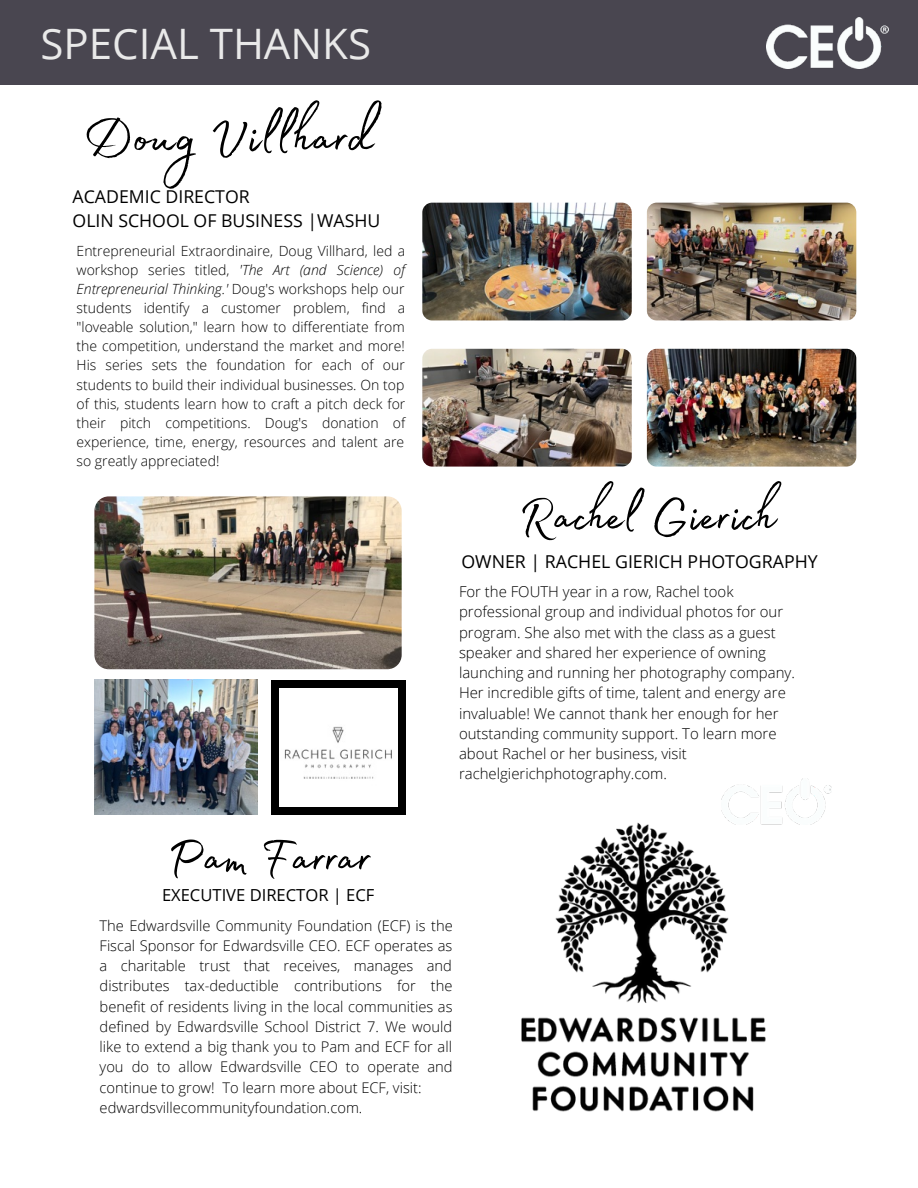
<style>
.page{position:relative;width:918px;height:1188px;background:#fff}
.page>*{position:absolute;margin:0;border:0;box-sizing:border-box;transform-origin:0 0}
.t1{font:66.45px "Madelyn Fill";color:#000}
.t2{font:63.45px "Madelyn Fill";color:#000}
.t3{font:42px "Open Sans";color:#e9e9e9}
.t4{font:17.7px/24.3px "Open Sans";color:#000}
.t5{font:16.65px "Open Sans";color:#000}
.t6{font:300 15px/20.2px "Open Sans";color:#000}
.t7{font:300 14.7px/20.2px "Open Sans";color:#000}
.t8{font:300 13.95px/19.2px "Open Sans";color:#000;text-align:justify}
.s1{font-style:italic}
</style>
<div class="page">
<img style="left:722px;top:778px;width:109px;height:46px">
<img style="left:647px;top:349px;width:209px;height:118px;border-radius:10px">
<img style="left:647px;top:203px;width:209px;height:117px;border-radius:10px">
<img style="left:94px;top:496px;width:308px;height:173px;border-radius:14px">
<img style="left:422px;top:203px;width:210px;height:117px;border-radius:10px">
<img style="left:422px;top:349px;width:210px;height:118px;border-radius:10px">
<img style="left:521px;top:801px;width:289px;height:311px">
<img style="left:94px;top:680px;width:164px;height:135px">
<div style="left:271px;top:680px;width:134px;height:134px;background:#000"></div>
<img style="left:279px;top:689px;width:119px;height:118px">
<div style="left:0;top:0;width:918px;height:84px;background:#494650"></div>
<img style="left:767px;top:17px;width:121px;height:51px">
<h3 class="t3" style="left:41px;top:14px;width:332px">SPECIAL THANKS</h3>
<h1 class="t1" style="left:83px;top:87px;width:290px">Doug Villhard</h1>
<p class="t4" style="left:73px;top:184px;width:309px">ACADEMIC DIRECTOR<br>OLIN SCHOOL OF BUSINESS |WASHU</p>
<p class="t8" style="left:77px;top:241px;width:330px">Entrepreneurial Extraordinaire, Doug Villhard, led a workshop series titled, <span class="s1">'The Art (and Science) of Entrepreneurial Thinking.'</span> Doug's workshops help our students identify a customer problem, find a "loveable solution," learn how to differentiate from the competition, understand the market and more!<br>His series sets the foundation for each of our students to build their individual businesses. On top of this, students learn how to craft a pitch deck for their pitch competitions. Doug's donation of experience, time, energy, resources and talent are so greatly appreciated!</p>
<h2 class="t2" style="left:167px;top:809px;width:206px">Pam Farrar</h2>
<h2 class="t2" style="left:519px;top:468px;width:258px">Rachel Gierich</h2>
<p class="t4" style="left:461px;top:549px;width:358px">OWNER | RACHEL GIERICH PHOTOGRAPHY</p>
<p class="t6" style="left:459px;top:581px;width:337px">For the FOUTH year in a row, Rachel took professional group and individual photos for our program. She also met with the class as a guest speaker and shared her experience of owning launching and running her photography company.<br>Her incredible gifts of time, talent and energy are invaluable! We cannot thank her enough for her outstanding community support. To learn more about Rachel or her business, visit rachelgierichphotography.com.</p>
<p class="t5" style="left:162px;top:883px;width:214px">EXECUTIVE DIRECTOR | ECF</p>
<p class="t7" style="left:100px;top:915px;width:355px">The Edwardsville Community Foundation (ECF) is the Fiscal Sponsor for Edwardsville CEO. ECF operates as a charitable trust that receives, manages and distributes tax-deductible contributions for the benefit of residents living in the local communities as defined by Edwardsville School District 7. We would like to extend a big thank you to Pam and ECF for all you do to allow Edwardsville CEO to operate and continue to grow! To learn more about ECF, visit: edwardsvillecommunityfoundation.com.</p>
</div>
